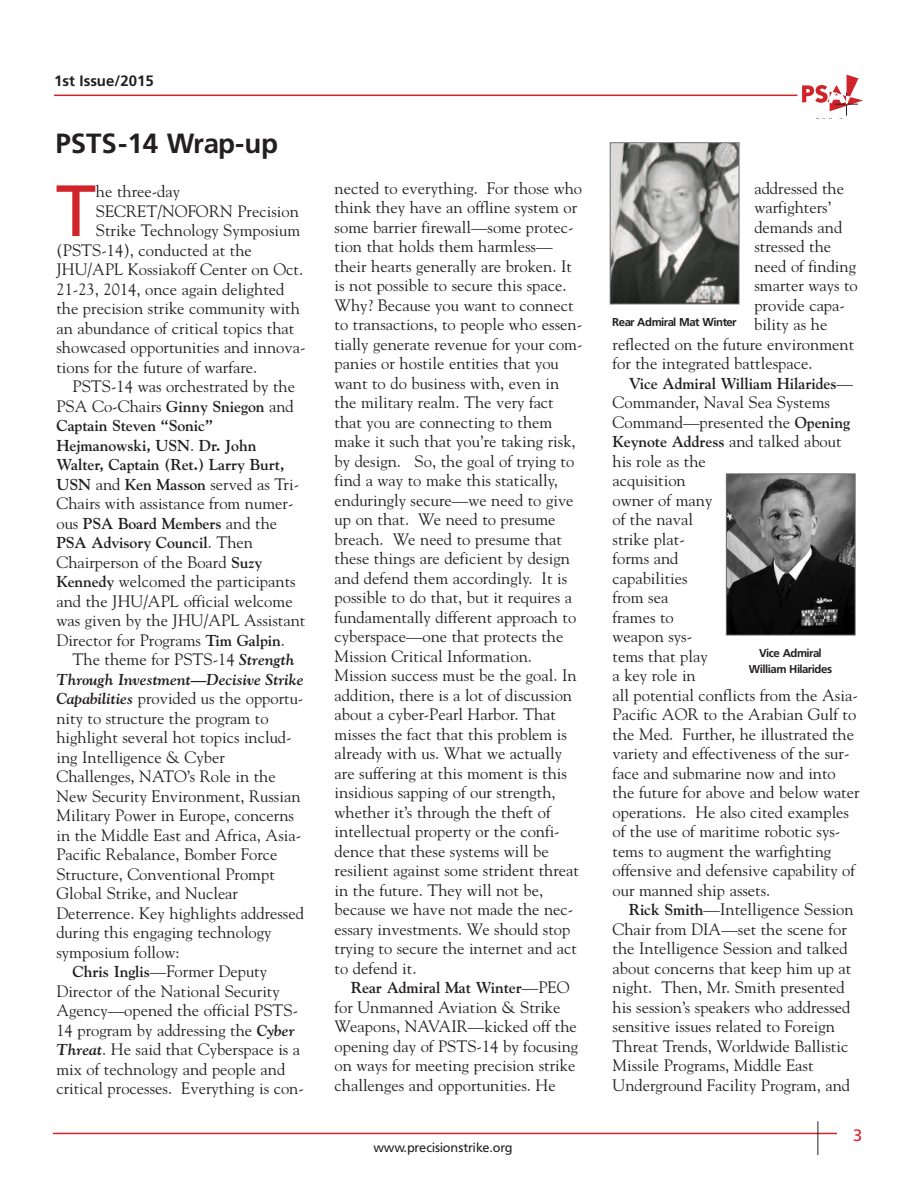
<style>
.page{position:relative;width:918px;height:1188px;background:#fff}
.page>*{position:absolute;margin:0;border:0;box-sizing:border-box;transform-origin:0 0}
.t1{font:72.45px "Frutiger";color:#d1232a}
.t2{font:700 27.75px "Frutiger";letter-spacing:-.01em;color:#231f20}
.t3{font:16.5px/19.5px "Goudy";color:#231f20}
.t4{font:16.5px "Frutiger";color:#d1232a}
.t5{font:700 15.75px/19.5px "Goudy";letter-spacing:-.005em;color:#231f20}
.t6{font:italic 700 15.75px "Goudy";letter-spacing:-.005em;color:#231f20}
.t7{font:700 15px "Frutiger";color:#231f20}
.t8{font:12.75px "Frutiger";letter-spacing:-.02em;color:#231f20}
.t9{font:700 11.4px/15.8px "Frutiger";letter-spacing:-.045em;color:#231f20;text-align:center}
.s1{font-weight:700;font-size:15.75px}
.s2{font-weight:400;font-size:16.5px}
.s3{font-weight:700;font-style:italic;font-size:15.75px}
</style>
<div class="page">
<hr style="left:54px;top:95px;width:743px;height:1px;background:#d1232a">
<svg style="left:802px;top:75px;width:61px;height:44px"></svg>
<hr style="left:53px;top:1133px;width:784px;height:1px;background:#d1232a">
<hr style="left:818px;top:1121px;width:1px;height:34px;background:#231f20">
<img style="left:612px;top:144px;width:125px;height:158px">
<div style="left:610px;top:142px;width:129px;height:162px;border:1px solid #6c6d70"></div>
<img style="left:728px;top:475px;width:126px;height:158px">
<div style="left:726px;top:473px;width:130px;height:162px;border:1px solid #6c6d70"></div>
<p class="t7" style="left:54px;top:74px;width:101px">1st Issue/2015</p>
<h2 class="t2" style="left:56px;top:133px;width:224px">PSTS-14 Wrap-up</h2>
<h1 class="t1" style="left:56px;top:182px;width:42px">T</h1>
<p class="t3" style="left:96px;top:182px;width:86px">he three-day</p>
<p class="t3" style="left:96px;top:201px;width:204px">SECRET/NOFORN Precision</p>
<p class="t3" style="left:96px;top:221px;width:206px">Strike Technology Symposium</p>
<p class="t3" style="left:56px;top:240px;width:197px">(PSTS-14), conducted at the</p>
<p class="t3" style="left:56px;top:260px;width:248px">JHU/APL Kossiakoff Center on Oct.</p>
<p class="t3" style="left:56px;top:279px;width:229px">21-23, 2014, once again delighted</p>
<p class="t3" style="left:56px;top:299px;width:245px">the precision strike community with</p>
<p class="t3" style="left:56px;top:318px;width:239px">an abundance of critical topics that</p>
<p class="t3" style="left:56px;top:338px;width:251px">showcased opportunities and innova-</p>
<p class="t3" style="left:56px;top:357px;width:202px">tions for the future of warfare.</p>
<p class="t3" style="left:73px;top:377px;width:224px">PSTS-14 was orchestrated by the</p>
<p class="t3" style="left:56px;top:396px;width:239px">PSA Co-Chairs <span class="s1">Ginny Sniegon</span> and</p>
<p class="t5" style="left:56px;top:416px;width:230px">Captain Steven “Sonic”<br>Hejmanowski, USN<span class="s2">.</span> Dr. John<br>Walter, Captain (Ret.) Larry Burt,</p>
<p class="t3" style="left:56px;top:474px;width:244px"><span class="s1">USN</span> and <span class="s1">Ken Masson</span> served as Tri-<br>Chairs with assistance from numer-</p>
<p class="t5" style="left:56px;top:513px;width:222px"><span class="s2">ous</span> PSA Board Members <span class="s2">and the<br></span>PSA Advisory Council<span class="s2">. Then</span></p>
<p class="t3" style="left:56px;top:552px;width:251px">Chairperson of the Board <span class="s1">Suzy Kennedy</span> welcomed the participants and the JHU/APL official welcome was given by the JHU/APL Assistant Director for Programs <span class="s1">Tim Galpin</span>.</p>
<p class="t3" style="left:73px;top:650px;width:223px">The theme for PSTS-14 <span class="s3">Strength</span></p>
<p class="t6" style="left:56px;top:670px;width:249px">Through Investment—Decisive Strike</p>
<p class="t3" style="left:56px;top:689px;width:249px"><span class="s3">Capabilities</span> provided us the opportu-</p>
<p class="t3" style="left:56px;top:708px;width:214px">nity to structure the program to</p>
<p class="t3" style="left:56px;top:728px;width:237px">highlight several hot topics includ-</p>
<p class="t3" style="left:56px;top:747px;width:170px">ing Intelligence &amp; Cyber</p>
<p class="t3" style="left:56px;top:767px;width:221px">Challenges, NATO’s Role in the</p>
<p class="t3" style="left:56px;top:786px;width:246px">New Security Environment, Russian</p>
<p class="t3" style="left:56px;top:806px;width:239px">Military Power in Europe, concerns</p>
<p class="t3" style="left:56px;top:825px;width:246px">in the Middle East and Africa, Asia-</p>
<p class="t3" style="left:56px;top:845px;width:223px">Pacific Rebalance, Bomber Force</p>
<p class="t3" style="left:56px;top:864px;width:220px">Structure, Conventional Prompt</p>
<p class="t3" style="left:56px;top:884px;width:183px">Global Strike, and Nuclear</p>
<p class="t3" style="left:56px;top:903px;width:249px">Deterrence. Key highlights addressed</p>
<p class="t3" style="left:56px;top:923px;width:217px">during this engaging technology</p>
<p class="t3" style="left:56px;top:942px;width:125px">symposium follow:</p>
<p class="t3" style="left:73px;top:962px;width:196px"><span class="s1">Chris Inglis</span>—Former Deputy</p>
<p class="t3" style="left:56px;top:981px;width:225px">Director of the National Security</p>
<p class="t3" style="left:56px;top:1001px;width:243px">Agency—opened the official PSTS-</p>
<p class="t3" style="left:56px;top:1020px;width:240px">14 program by addressing the <span class="s3">Cyber</span></p>
<p class="t3" style="left:56px;top:1040px;width:245px"><span class="s3">Threat</span>. He said that Cyberspace is a</p>
<p class="t3" style="left:56px;top:1059px;width:230px">mix of technology and people and</p>
<p class="t3" style="left:56px;top:1079px;width:249px">critical processes. Everything is con-</p>
<p class="t3" style="left:335px;top:178px;width:250px">nected to everything. For those who think they have an offline system or some barrier firewall—some protec&shy;tion that holds them harmless— their hearts generally are broken. It is not possible to secure this space.<br>Why? Because you want to connect to transactions, to people who essen&shy;tially generate revenue for your com&shy;panies or hostile entities that you want to do business with, even in the military realm. The very fact that you are connecting to them make it such that you’re taking risk, by design. So, the goal of trying to find a way to make this statically, enduringly secure—we need to give up on that. We need to presume breach. We need to presume that these things are deficient by design and defend them accordingly. It is possible to do that, but it requires a fundamentally different approach to cyberspace—one that protects the Mission Critical Information.<br>Mission success must be the goal. In addition, there is a lot of discussion about a cyber-Pearl Harbor. That misses the fact that this problem is already with us. What we actually are suffering at this moment is this insidious sapping of our strength, whether it’s through the theft of intellectual property or the confi&shy;dence that these systems will be resilient against some strident threat in the future. They will not be, because we have not made the nec&shy;essary investments. We should stop trying to secure the internet and act to defend it.</p>
<p class="t5" style="left:351px;top:978px;width:220px">Rear Admiral Mat Winter<span class="s2">—PEO</span></p>
<p class="t3" style="left:335px;top:997px;width:245px">for Unmanned Aviation &amp; Strike Weapons, NAVAIR—kicked off the opening day of PSTS-14 by focusing on ways for meeting precision strike challenges and opportunities. He</p>
<p class="t8" style="left:373px;top:1143px;width:141px">www.precisionstrike.org</p>
<p class="t3" style="left:754px;top:178px;width:91px">addressed the</p>
<p class="t3" style="left:754px;top:198px;width:78px">warfighters’</p>
<p class="t3" style="left:754px;top:217px;width:89px">demands and</p>
<p class="t3" style="left:754px;top:237px;width:78px">stressed the</p>
<p class="t3" style="left:754px;top:256px;width:103px">need of finding</p>
<p class="t3" style="left:754px;top:276px;width:105px">smarter ways to</p>
<p class="t3" style="left:754px;top:295px;width:92px">provide capa-</p>
<p class="t3" style="left:754px;top:315px;width:75px">bility as he</p>
<p class="t3" style="left:613px;top:334px;width:243px">reflected on the future environment</p>
<p class="t3" style="left:613px;top:354px;width:201px">for the integrated battlespace.</p>
<p class="t5" style="left:629px;top:374px;width:226px">Vice Admiral William Hilarides<span class="s2">—</span></p>
<p class="t3" style="left:613px;top:393px;width:239px">Commander, Naval Sea Systems<br>Command—presented the <span class="s1">Opening</span></p>
<p class="t5" style="left:613px;top:432px;width:231px">Keynote Address <span class="s2">and talked about</span></p>
<p class="t3" style="left:613px;top:451px;width:249px">his role as the<br>acquisition<br>owner of many<br>of the naval<br>strike plat-<br>forms and<br>capabilities<br>from sea<br>frames to<br>weapon sys-<br>tems that play<br>a key role in<br>all potential conflicts from the Asia-<br>Pacific AOR to the Arabian Gulf to the Med. Further, he illustrated the variety and effectiveness of the sur&shy;face and submarine now and into the future for above and below water operations. He also cited examples of the use of maritime robotic sys&shy;tems to augment the warfighting offensive and defensive capability of our manned ship assets.</p>
<p class="t3" style="left:613px;top:900px;width:243px;text-indent:16px"><span class="s1">Rick Smith</span>—Intelligence Session Chair from DIA—set the scene for the Intelligence Session and talked about concerns that keep him up at night. Then, Mr. Smith presented his session’s speakers who addressed sensitive issues related to Foreign Threat Trends, Worldwide Ballistic Missile Programs, Middle East Underground Facility Program, and</p>
<p class="t9" style="left:612px;top:315px;width:126px">Rear Admiral Mat Winter</p>
<p class="t9" style="left:749px;top:646px;width:85px">Vice Admiral<br>William Hilarides</p>
<p class="t4" style="left:853px;top:1129px;width:11px">3</p>
</div>
